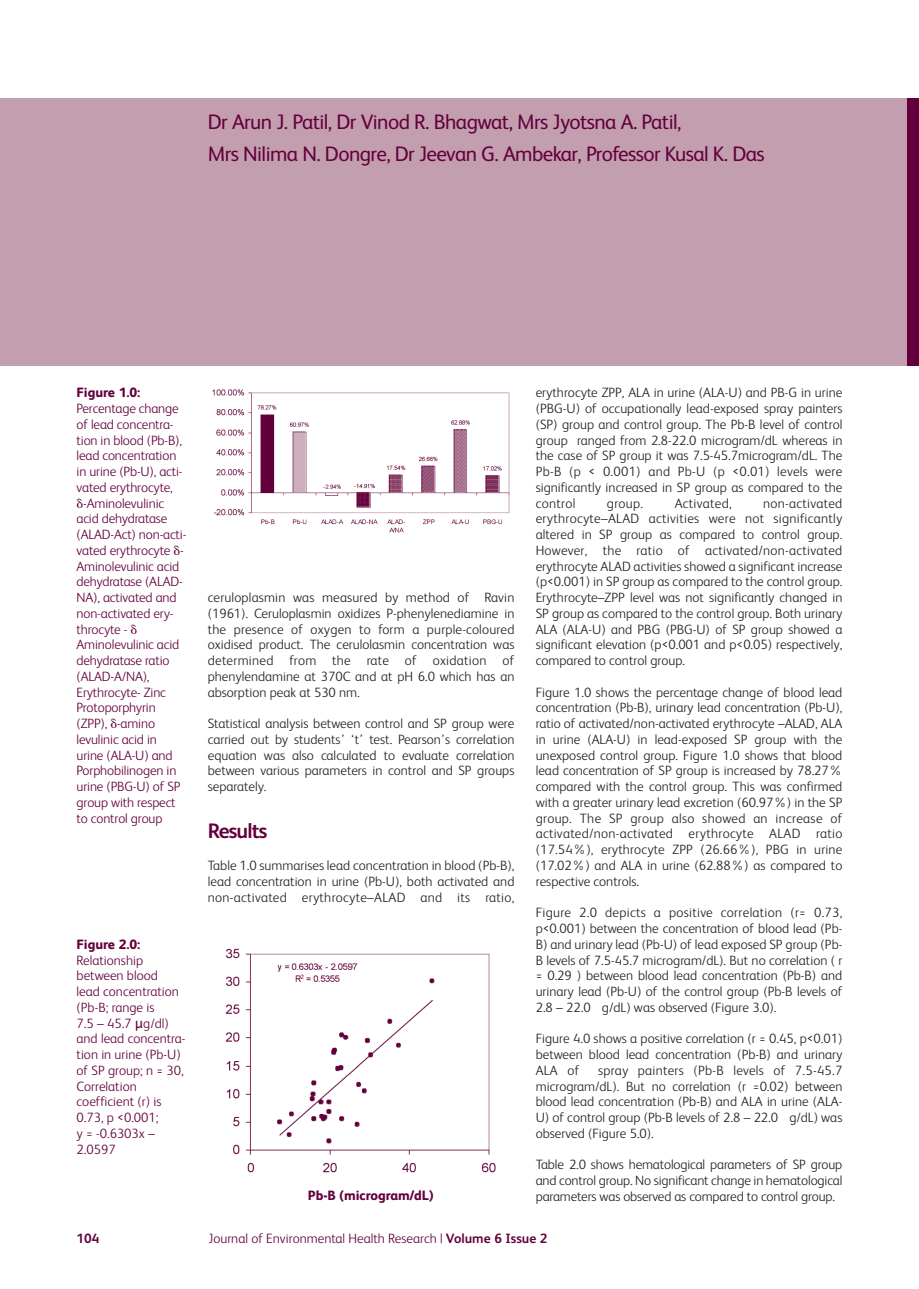
<style>
.page{position:relative;width:919px;height:1289px;background:#fff}
.page>*{position:absolute;margin:0;border:0;box-sizing:border-box;transform-origin:0 0}
.t1{font:21px/31.5px "FS Albert";letter-spacing:-.03em;color:#63003c}
.t2{font:700 21px "FS Albert";letter-spacing:-.04em;color:#63003c}
.t3{font:300 13.5px/15.8px "FS Albert";color:#231f20;text-align:justify}
.t4{font:300 13.5px/15.8px "FS Albert";letter-spacing:-.01em;color:#63003c}
.t5{font:800 13.5px "FS Albert";color:#63003c}
.t6{font:300 13.5px "FS Albert";letter-spacing:.02em;color:#231f20}
.t7{font:700 13.5px "FS Albert";color:#63003c}
.s1{font-family:"Universal Greekwith Math Pi";font-weight:400}
.s2{font-family:"Lucida Grande";font-weight:400}
.s3{font-weight:700}
</style>
<div class="page">
<div style="left:906px;top:98px;width:12px;height:268px;background:#63003c"></div>
<div style="left:0;top:98px;width:906px;height:268px;background:#c39eaf"></div>
<img style="left:212px;top:389px;width:298px;height:144px">
<img style="left:225px;top:948px;width:271px;height:225px">
<h1 class="t1" style="left:208px;top:109px;width:558px">Dr Arun J. Patil, Dr Vinod R. Bhagwat, Mrs Jyotsna A. Patil,<br>Mrs Nilima N. Dongre, Dr Jeevan G. Ambekar, Professor Kusal K. Das</h1>
<p class="t5" style="left:77px;top:388px;width:65px">Figure 1.0:</p>
<p class="t4" style="left:77px;top:402px;width:111px">Percentage change of lead concentra&shy;tion in blood (Pb-B), lead concentration in urine (Pb-U), acti&shy;vated erythrocyte, <span class="s1">-</span>-Aminolevulinic acid dehydratase (ALAD-Act) non-acti&shy;vated erythrocyte <span class="s1">-</span>-<br>Aminolevulinic acid dehydratase (ALAD-<br>NA), activated and non-activated ery&shy;throcyte - <span class="s1">-<br></span>Aminolevulinic acid dehydratase ratio (ALAD-A/NA),<br>Erythrocyte- Zinc<br>Protoporphyrin (ZPP), <span class="s1">-</span>-amino levulinic acid in urine (ALA-U) and<br>Porphobilinogen in urine (PBG-U) of SP group with respect to control group</p>
<p class="t5" style="left:77px;top:939px;width:65px">Figure 2.0:</p>
<p class="t4" style="left:77px;top:953px;width:110px">Relationship between blood<br>lead concentration (Pb-B; range is<br>7.5 – 45.7 <span class="s2">µ</span>g/dl) and lead concentra&shy;tion in urine (Pb-U) of SP group; n = 30,<br>Correlation coefficient (r) is<br>0.73, p &lt;0.001;<br>y = -0.6303x –<br>2.0597</p>
<p class="t3" style="left:208px;top:591px;width:308px">ceruloplasmin was measured by method of Ravin (1961). Ceruloplasmin oxidizes P-phenylenediamine in the presence of oxygen to form a purple-coloured oxidised product. The cerulolasmin concentration was determined from the rate of oxidation of phenylendamine at 370C and at pH 6.0 which has an absorption peak at 530 nm.</p>
<p class="t3" style="left:208px;top:717px;width:308px">Statistical analysis between control and SP group were carried out by students’ ‘t’ test. Pearson’s correlation equation was also calculated to evaluate correlation between various parameters in control and SP groups separately.</p>
<h1 class="t2" style="left:208px;top:824px;width:61px">Results</h1>
<p class="t3" style="left:208px;top:858px;width:308px">Table 1.0 summarises lead concentration in blood (Pb-B), lead concentration in urine (Pb-U), both activated and non-activated erythrocyte–ALAD and its ratio,</p>
<p class="t5" style="left:308px;top:1190px;width:127px">Pb-B (microgram/dL)</p>
<p class="t3" style="left:535px;top:386px;width:308px">erythrocyte ZPP, ALA in urine (ALA-U) and PB-G in urine (PBG-U) of occupationally lead-exposed spray painters (SP) group and control group. The Pb-B level of control group ranged from 2.8-22.0 microgram/dL whereas in the case of SP group it was 7.5-45.7microgram/dL. The Pb-B (p &lt; 0.001) and Pb-U (p &lt;0.01) levels were significantly increased in SP group as compared to the control</p>
<p class="t3" style="left:535px;top:496px;width:308px;text-indent:227px">non-activated erythrocyte–ALAD activities were not significantly altered in SP group as compared to control group.<br>However, the ratio of activated/non-activated erythrocyte ALAD activities showed a significant increase (p&lt;0.001) in SP group as compared to the control group.<br>Erythrocyte–ZPP level was not significantly changed in SP group as compared to the control group. Both urinary ALA (ALA-U) and PBG (PBG-U) of SP group showed a significant elevation (p&lt;0.001 and p&lt;0.05) respectively, compared to control group.</p>
<p class="t3" style="left:535px;top:685px;width:308px">Figure 1.0 shows the percentage change of blood lead concentration (Pb-B), urinary lead concentration (Pb-U), ratio of activated/non-activated erythrocyte –ALAD, ALA in urine (ALA-U) in lead-exposed SP group with the unexposed control group. Figure 1.0 shows that blood lead concentration of SP group is increased by 78.27% compared with the control group. This was confirmed with a greater urinary lead excretion (60.97%) in the SP group. The SP group also showed an increase of activated/non-activated erythrocyte ALAD ratio (17.54%), erythrocyte ZPP (26.66%), PBG in urine (17.02%) and ALA in urine (62.88%) as compared to respective controls.</p>
<p class="t3" style="left:535px;top:906px;width:308px">Figure 2.0 depicts a positive correlation (r= 0.73, p&lt;0.001) between the concentration of blood lead (Pb-B) and urinary lead (Pb-U) of lead exposed SP group (Pb-B levels of 7.5-45.7 microgram/dL). But no correlation ( r = 0.29 ) between blood lead concentration (Pb-B) and urinary lead (Pb-U) of the control group (Pb-B levels of 2.8 – 22.0 g/dL) was observed (Figure 3.0).</p>
<p class="t3" style="left:535px;top:1032px;width:308px">Figure 4.0 shows a positive correlation (r = 0.45, p&lt;0.01) between blood lead concentration (Pb-B) and urinary ALA of</p>
<p class="t3" style="left:607px;top:496px;width:38px">group.</p>
<p class="t6" style="left:674px;top:498px;width:58px">Activated,</p>
<p class="t3" style="left:535px;top:1063px;width:308px;text-indent:62px">spray painters (Pb-B levels of 7.5-45.7 microgram/dL). But no correlation (r =0.02) between blood lead concentration (Pb-B) and ALA in urine (ALA-U) of control group (Pb-B levels of 2.8 – 22.0 g/dL) was observed (Figure 5.0).</p>
<p class="t3" style="left:535px;top:1158px;width:308px">Table 2.0 shows hematological parameters of SP group and control group. No significant change in hematological parameters was observed as compared to control group.</p>
<p class="t7" style="left:77px;top:1233px;width:24px">104</p>
<p class="t4" style="left:208px;top:1231px;width:340px">Journal of Environmental Health Research | <span class="s3">Volume 6 Issue 2</span></p>
</div>
